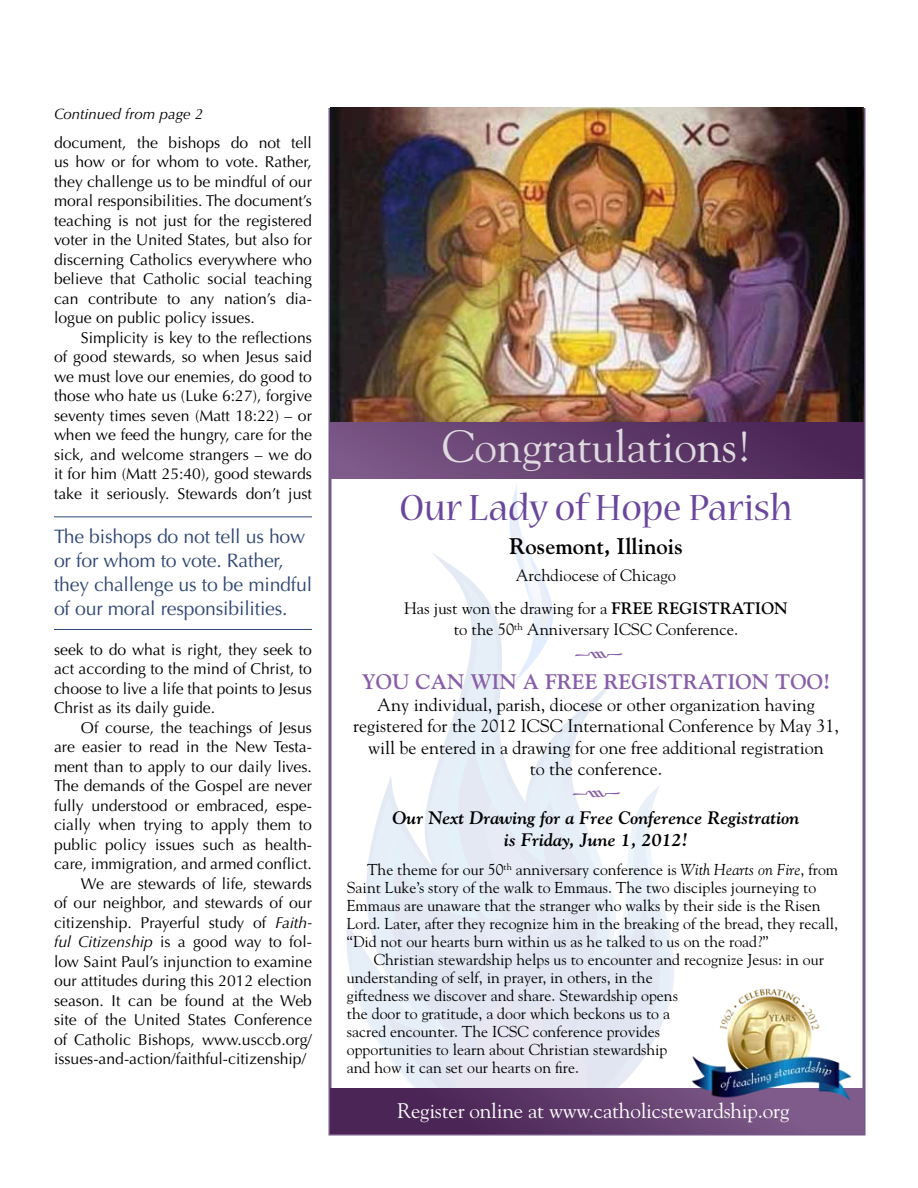
<style>
.page{position:relative;width:918px;height:1188px;background:#fff}
.page>*{position:absolute;margin:0;border:0;box-sizing:border-box;transform-origin:0 0}
.t1{font:45px "Goudy";color:#dfd9e0}
.t2{font:40.5px "Nueva Std";color:#6a479c}
.t3{font:30px "Type Embellishments One Let Plain";color:#885ea8}
.t4{font:700 22.5px "Goudy";color:#000}
.t5{font:21px "Goudy";letter-spacing:-.01em;color:#fff}
.t6{font:700 21px "Goudy";color:#885ea8}
.t7{font:19.5px/24px "Optima";letter-spacing:-.01em;color:#304875}
.t8{font:18px/21.6px "Goudy";color:#000;text-align:center}
.t9{font:italic 700 18px/21.6px "Goudy";color:#000;text-align:center}
.t10{font:16.5px/33.3px "Goudy";color:#000;text-align:center}
.t11{font:15.75px/19.5px "Optima";color:#000;text-align:justify}
.t12{font:15.75px/18px "Goudy";color:#000}
.t13{font:italic 15px "Optima";color:#000}
.s1{font-style:italic}
.s2{font-weight:700}
</style>
<div class="page">
<svg style="left:351px;top:575px;width:267px;height:446px"></svg>
<svg style="left:386px;top:703px;width:232px;height:38px"></svg>
<svg style="left:384px;top:741px;width:275px;height:141px"></svg>
<svg style="left:367px;top:882px;width:294px;height:172px"></svg>
<svg style="left:386px;top:898px;width:276px;height:171px;background:#e8eff7"></svg>
<svg style="left:397px;top:903px;width:277px;height:185px"></svg>
<svg style="left:423px;top:798px;width:12px;height:290px;background:#e7edf6"></svg>
<svg style="left:488px;top:798px;width:8px;height:3px"></svg>
<svg style="left:436px;top:801px;width:174px;height:120px;background:#e7edf6"></svg>
<svg style="left:472px;top:484px;width:103px;height:214px"></svg>
<div style="left:425px;top:921px;width:191px;height:167px;background:#e2e6f2"></div>
<div style="left:330px;top:417px;width:534px;height:62px;background:linear-gradient(to right,#7c5887,#472353)"></div>
<div style="left:330px;top:1088px;width:534px;height:46px;background:linear-gradient(to right,#411c4c,#835f8e)"></div>
<hr style="left:54px;top:517px;width:258px;height:1px;background:#304875">
<hr style="left:54px;top:629px;width:258px;height:1px;background:#304875">
<img style="left:330px;top:108px;width:534px;height:314px">
<img style="left:692px;top:988px;width:158px;height:127px">
<p class="t13" style="left:54px;top:105px;width:151px">Continued from page 2</p>
<p class="t11" style="left:54px;top:133px;width:260px">document, the bishops do not tell us how or for whom to vote. Rather, they challenge us to be mindful of our moral responsibilities. The document’s teaching is not just for the registered voter in the United States, but also for discerning Catholics everywhere who believe that Catholic social teaching can contribute to any nation’s dia&shy;logue on public policy issues.</p>
<p class="t11" style="left:54px;top:328px;width:260px;text-indent:27px">Simplicity is key to the reflections of good stewards, so when Jesus said we must love our enemies, do good to those who hate us (Luke 6:27), forgive seventy times seven (Matt 18:22) – or when we feed the hungry, care for the sick, and welcome strangers – we do it for him (Matt 25:40), good stewards take it seriously. Stewards don’t just</p>
<p class="t7" style="left:54px;top:525px;width:260px">The bishops do not tell us how or for whom to vote. Rather, they challenge us to be mindful of our moral responsibilities.</p>
<p class="t11" style="left:54px;top:640px;width:260px">seek to do what is right, they seek to act according to the mind of Christ, to choose to live a life that points to Jesus Christ as its daily guide.</p>
<p class="t11" style="left:81px;top:718px;width:232px">Of course, the teachings of Jesus</p>
<p class="t11" style="left:54px;top:737px;width:260px">are easier to read in the New Testa-</p>
<p class="t11" style="left:54px;top:757px;width:259px">ment than to apply to our daily lives.</p>
<p class="t11" style="left:54px;top:776px;width:259px">The demands of the Gospel are never</p>
<p class="t11" style="left:54px;top:796px;width:260px">fully understood or embraced, espe-</p>
<p class="t11" style="left:54px;top:815px;width:260px">cially when trying to apply them to</p>
<p class="t11" style="left:54px;top:835px;width:260px">public policy issues such as health-</p>
<p class="t11" style="left:54px;top:854px;width:259px">care, immigration, and armed conflict.</p>
<p class="t11" style="left:81px;top:874px;width:233px">We are stewards of life, stewards</p>
<p class="t11" style="left:54px;top:893px;width:259px">of our neighbor, and stewards of our</p>
<p class="t11" style="left:54px;top:913px;width:260px">citizenship. Prayerful study of <span class="s1">Faith-</span></p>
<p class="t11" style="left:54px;top:932px;width:260px"><span class="s1">ful Citizenship</span> is a good way to fol-</p>
<p class="t11" style="left:54px;top:952px;width:259px">low Saint Paul’s injunction to examine</p>
<p class="t11" style="left:54px;top:971px;width:260px">our attitudes during this 2012 election</p>
<p class="t11" style="left:54px;top:991px;width:260px">season. It can be found at the Web</p>
<p class="t11" style="left:54px;top:1010px;width:259px">site of the United States Conference</p>
<p class="t11" style="left:54px;top:1030px;width:260px">of Catholic Bishops, www.usccb.org/</p>
<p class="t11" style="left:54px;top:1049px;width:254px">issues-and-action/faithful-citizenship/</p>
<h1 class="t1" style="left:442px;top:418px;width:311px">Congratulations!</h1>
<h2 class="t2" style="left:400px;top:489px;width:394px">Our Lady of Hope Parish</h2>
<h3 class="t4" style="left:509px;top:532px;width:175px">Rosemont, Illinois</h3>
<p class="t10" style="left:404px;top:558px;width:385px">Archdiocese of Chicago<br>Has just won the drawing for a <span class="s2">FREE REGISTRATION</span></p>
<p class="t10" style="left:454px;top:613px;width:286px">to the 50<sup>th</sup> Anniversary ICSC Conference.</p>
<h3 class="t6" style="left:362px;top:669px;width:470px">YOU CAN WIN A FREE REGISTRATION TOO!</h3>
<p class="t8" style="left:353px;top:693px;width:487px">Any individual, parish, diocese or other organization having registered for the 2012 ICSC International Conference by May 31, will be entered in a drawing for one free additional registration<br>to the conference.</p>
<p class="t9" style="left:393px;top:807px;width:408px">Our Next Drawing for a Free Conference Registration is Friday, June 1, 2012!</p>
<h3 class="t3" style="left:574px;top:643px;width:51px">k</h3>
<h3 class="t3" style="left:571px;top:782px;width:51px">k</h3>
<p class="t12" style="left:347px;top:861px;width:493px;text-indent:20px">The theme for our 50<sup>th</sup> anniversary conference is <span class="s1">With Hearts on Fire</span>, from Saint Luke’s story of the walk to Emmaus. The two disciples journeying to Emmaus are unaware that the stranger who walks by their side is the Risen Lord. Later, after they recognize him in the breaking of the bread, they recall, “Did not our hearts burn within us as he talked to us on the road?”</p>
<p class="t12" style="left:347px;top:951px;width:479px;text-indent:27px">Christian stewardship helps us to encounter and recognize Jesus: in our understanding of self, in prayer, in others, in the<br>giftedness we discover and share. Stewardship opens<br>the door to gratitude, a door which beckons us to a<br>sacred encounter. The ICSC conference provides<br>opportunities to learn about Christian stewardship<br>and how it can set our hearts on fire.</p>
<h3 class="t5" style="left:397px;top:1097px;width:394px">Register online at www.catholicstewardship.org</h3>
</div>
